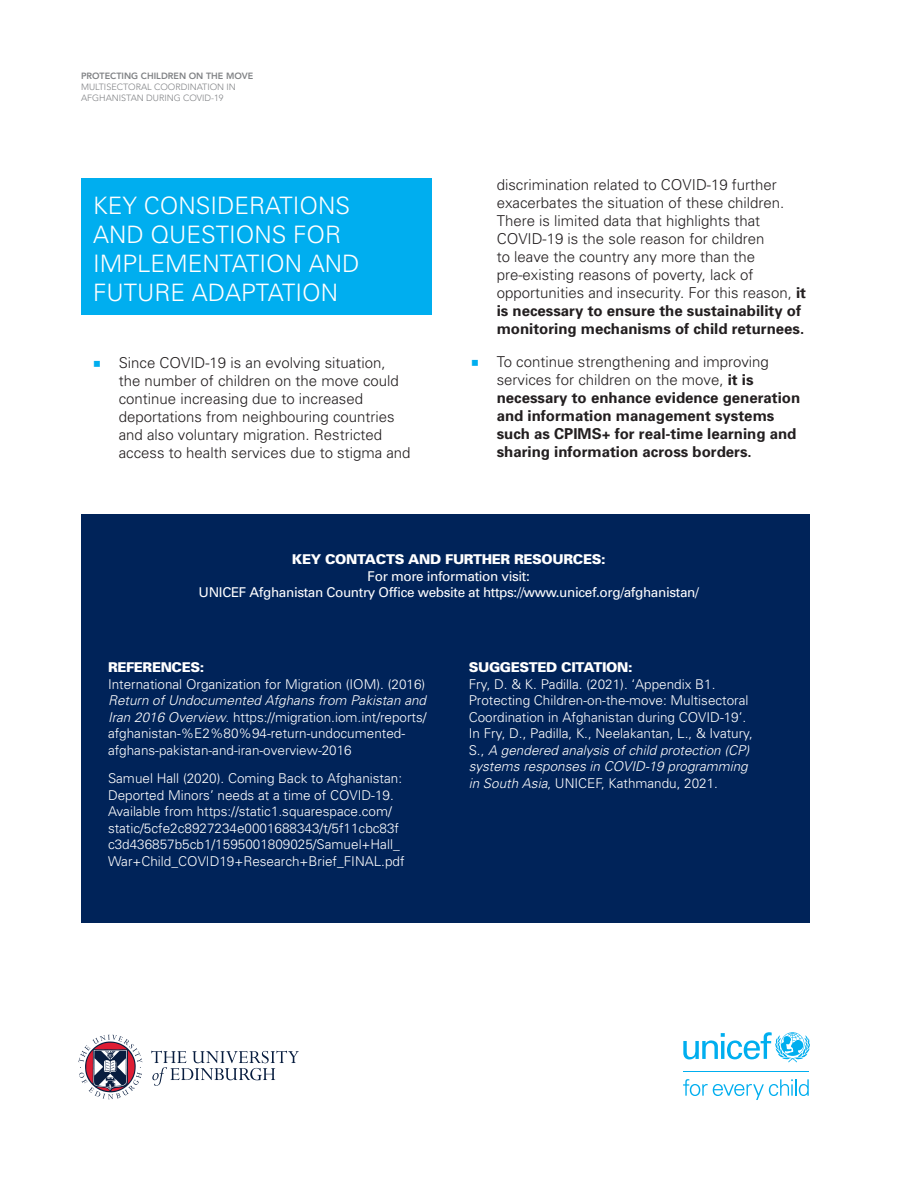
<style>
.page{position:relative;width:918px;height:1188px;background:#fff}
.page>*{position:absolute;margin:0;border:0;box-sizing:border-box;transform-origin:0 0}
.Body_text{font:300 24px/28.8px "Univers";color:#fff}
.List_Paragraph{font:300 15px/18px "Univers";color:#231f20}
.List_Paragraph-2{font:700 15px/18px "Univers";color:#231f20}
.t1{font:300 13.5px/16.5px "Univers";color:#fff}
.BodyText{font:13.5px "Univers";letter-spacing:-.025em;color:#fff}
.BodyText-2{font:900 13.5px "Univers";letter-spacing:-.025em;color:#fff}
.t2{font:300 9px/10.8px "Avenir";color:#808285}
.s1{font-weight:800}
.s2{font-weight:700}
.s3{font-weight:300}
.s4{font-style:italic}
</style>
<div class="page">
<div style="left:81px;top:178px;width:351px;height:136px;background:#00aeef"></div>
<div style="left:81px;top:514px;width:729px;height:408px;background:#002359"></div>
<svg style="left:78px;top:1035px;width:64px;height:64px"></svg>
<svg style="left:151px;top:1051px;width:148px;height:35px"></svg>
<svg style="left:683px;top:1032px;width:127px;height:30px"></svg>
<hr style="left:683px;top:1071px;width:126px;height:1px;background:#00aeef">
<svg style="left:683px;top:1079px;width:126px;height:21px"></svg>
<p class="t2" style="left:81px;top:71px;width:174px"><span class="s1">PROTECTING CHILDREN ON THE MOVE<br></span>MULTISECTORAL COORDINATION IN<br>AFGHANISTAN DURING COVID-19</p>
<p class="Body_text" style="left:93px;top:191px;width:268px">KEY CONSIDERATIONS<br>AND QUESTIONS FOR<br>IMPLEMENTATION AND<br>FUTURE ADAPTATION</p>
<p class="List_Paragraph" style="left:119px;top:354px;width:293px">Since COVID-19 is an evolving situation, the number of children on the move could continue increasing due to increased deportations from neighbouring countries and also voluntary migration. Restricted access to health services due to stigma and</p>
<p class="List_Paragraph" style="left:497px;top:176px;width:311px">discrimination related to COVID-19 further exacerbates the situation of these children.<br>There is limited data that highlights that COVID-19 is the sole reason for children<br>to leave the country any more than the pre-existing reasons of poverty, lack of opportunities and insecurity. For this reason, <span class="s2">it is necessary to ensure the sustainability of monitoring mechanisms of child returnees.</span></p>
<p class="List_Paragraph-2" style="left:497px;top:353px;width:305px"><span class="s3">To continue strengthening and improving services for children on the move,</span> it is necessary to enhance evidence generation and information management systems such as CPIMS+ for real-time learning and sharing information across borders.</p>
<p class="BodyText-2" style="left:292px;top:551px;width:315px">KEY CONTACTS AND FURTHER RESOURCES:</p>
<p class="BodyText" style="left:368px;top:568px;width:164px">For more information visit:</p>
<p class="BodyText" style="left:199px;top:585px;width:502px">UNICEF Afghanistan Country Office website at https://www.unicef.org/afghanistan/</p>
<p class="BodyText-2" style="left:108px;top:659px;width:98px">REFERENCES:</p>
<p class="t1" style="left:108px;top:676px;width:320px">International Organization for Migration (IOM). (2016)<br><span class="s4">Return of Undocumented Afghans from Pakistan and Iran 2016 Overview</span>. https://migration.iom.int/reports/ afghanistan-%E2%80%94-return-undocumented&shy;afghans-pakistan-and-iran-overview-2016</p>
<p class="t1" style="left:108px;top:770px;width:298px">Samuel Hall (2020). Coming Back to Afghanistan:<br>Deported Minors’ needs at a time of COVID-19.<br>Available from https://static1.squarespace.com/ static/5cfe2c8927234e0001688343/t/5f11cbc83f c3d436857b5cb1/1595001809025/Samuel+Hall_ War+Child_COVID19+Research+Brief_FINAL.pdf</p>
<p class="BodyText-2" style="left:469px;top:659px;width:165px">SUGGESTED CITATION:</p>
<p class="t1" style="left:469px;top:676px;width:286px">Fry, D. &amp; K. Padilla. (2021). ‘Appendix B1.<br>Protecting Children-on-the-move: Multisectoral Coordination in Afghanistan during COVID-19’.<br>In Fry, D., Padilla, K., Neelakantan, L., &amp; Ivatury, S., <span class="s4">A gendered analysis of child protection (CP) systems responses in COVID-19 programming in South Asia</span>, UNICEF, Kathmandu, 2021.</p>
</div>
